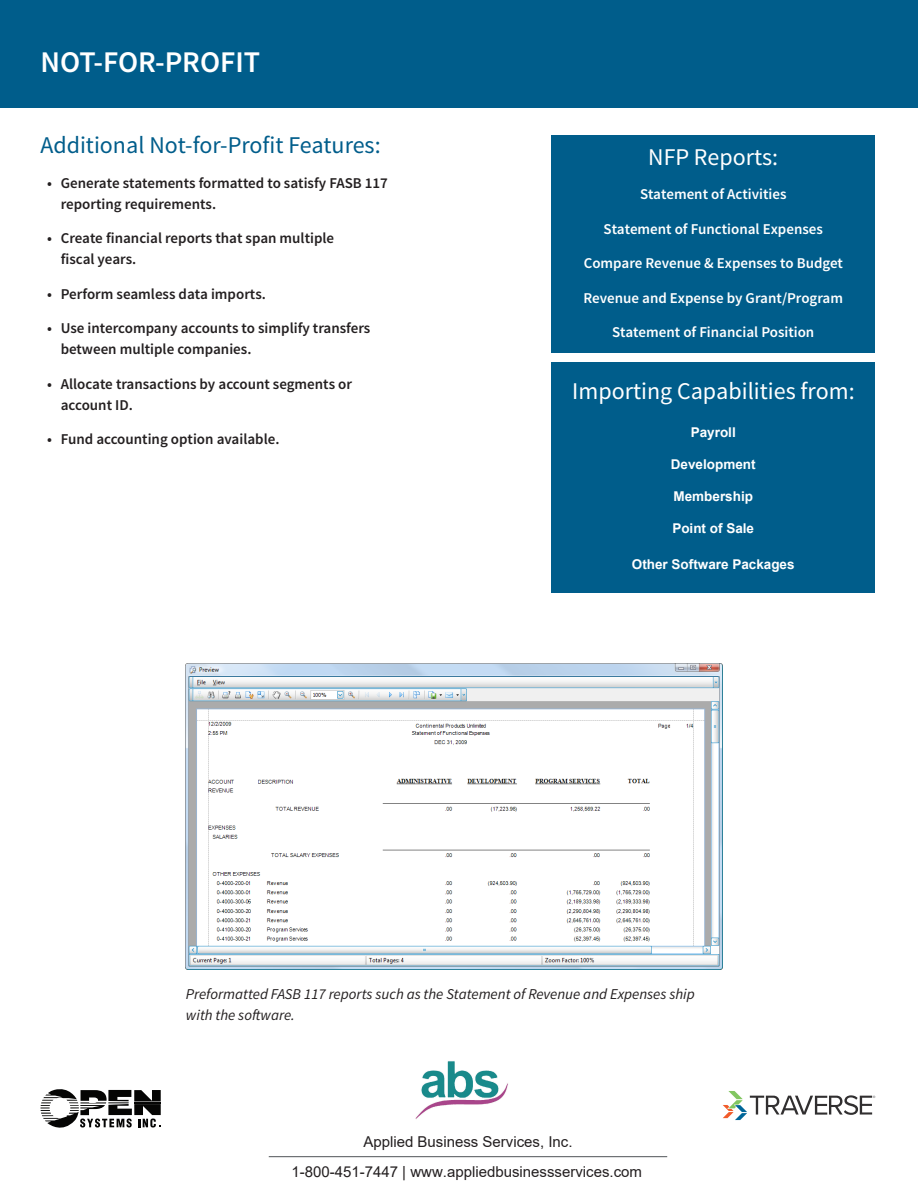
<style>
.page{position:relative;width:918px;height:1188px;background:#fff}
.page>*{position:absolute;margin:0;border:0;box-sizing:border-box;transform-origin:0 0}
.Body__Black_Text{font:600 30px "Source Sans Pro";color:#fff}
.Unordered_list__Whit{font:24px "Source Sans Pro";color:#fff}
.Body__Black_Text-2{font:24px "Source Sans Pro";color:#005d8b}
.t1{font:600 15px/21px "Source Sans Pro";color:#231f20}
.Unordered_list__Whit-2{font:600 15px "Source Sans Pro";color:#fff}
.Body__Black_Text-3{font:italic 15px/21px "Source Sans Pro";color:#231f20}
.t2{font:15px "Arial";color:#231f20}
.t3{font:15px "Arial";color:#231f20}
.Unordered_list__Whit-3{font:700 13.5px "Arial";color:#fff}
</style>
<div class="page">
<svg style="left:41px;top:1089px;width:120px;height:39px"></svg>
<div style="left:551px;top:362px;width:324px;height:230px;background:#005d8b"></div>
<div style="left:551px;top:135px;width:324px;height:217px;background:#005d8b"></div>
<div style="left:0;top:0;width:918px;height:108px;background:#005d8b"></div>
<svg style="left:723px;top:1091px;width:152px;height:29px"></svg>
<img style="left:186px;top:664px;width:537px;height:305px">
<hr style="left:269px;top:1156px;width:398px;height:1px;background:#505457">
<img style="left:415px;top:1061px;width:93px;height:58px">
<p class="Body__Black_Text" style="left:40px;top:43px;width:221px">NOT-FOR-PROFIT</p>
<p class="Body__Black_Text-2" style="left:40px;top:130px;width:342px">Additional Not-for-Profit Features:</p>
<p class="t1" style="left:61px;top:172px;width:329px;text-indent:-14px">• Generate statements formatted to satisfy FASB 117 reporting requirements.</p>
<p class="t1" style="left:61px;top:228px;width:275px;text-indent:-14px">• Create financial reports that span multiple fiscal years.</p>
<p class="t1" style="left:47px;top:283px;width:220px">• Perform seamless data imports.</p>
<p class="t1" style="left:61px;top:318px;width:311px;text-indent:-14px">• Use intercompany accounts to simplify transfers between multiple companies.</p>
<p class="t1" style="left:61px;top:373px;width:293px;text-indent:-14px">• Allocate transactions by account segments or account ID.</p>
<p class="t1" style="left:47px;top:429px;width:234px">• Fund accounting option available.</p>
<p class="Unordered_list__Whit" style="left:648px;top:142px;width:131px">NFP Reports:</p>
<p class="Unordered_list__Whit-2" style="left:640px;top:185px;width:148px">Statement of Activities</p>
<p class="Unordered_list__Whit-2" style="left:604px;top:220px;width:221px">Statement of Functional Expenses</p>
<p class="Unordered_list__Whit-2" style="left:584px;top:254px;width:261px">Compare Revenue &amp; Expenses to Budget</p>
<p class="Unordered_list__Whit-2" style="left:583px;top:289px;width:261px">Revenue and Expense by Grant/Program</p>
<p class="Unordered_list__Whit-2" style="left:612px;top:323px;width:204px">Statement of Financial Position</p>
<p class="Unordered_list__Whit" style="left:572px;top:376px;width:284px">Importing Capabilities from:</p>
<p class="Unordered_list__Whit-3" style="left:691px;top:422px;width:47px">Payroll</p>
<p class="Unordered_list__Whit-3" style="left:671px;top:455px;width:86px">Development</p>
<p class="Unordered_list__Whit-3" style="left:674px;top:487px;width:81px">Membership</p>
<p class="Unordered_list__Whit-3" style="left:672px;top:519px;width:83px">Point of Sale</p>
<p class="Unordered_list__Whit-3" style="left:632px;top:554px;width:164px">Other Software Packages</p>
<p class="Body__Black_Text-3" style="left:186px;top:984px;width:510px">Preformatted FASB 117 reports such as the Statement of Revenue and Expenses ship with the software.</p>
<p class="t3" style="left:363px;top:1131px;width:211px">Applied Business Services, Inc.</p>
<p class="t2" style="left:291px;top:1162px;width:352px">1-800-451-7447 | www.appliedbusinessservices.com</p>
</div>
